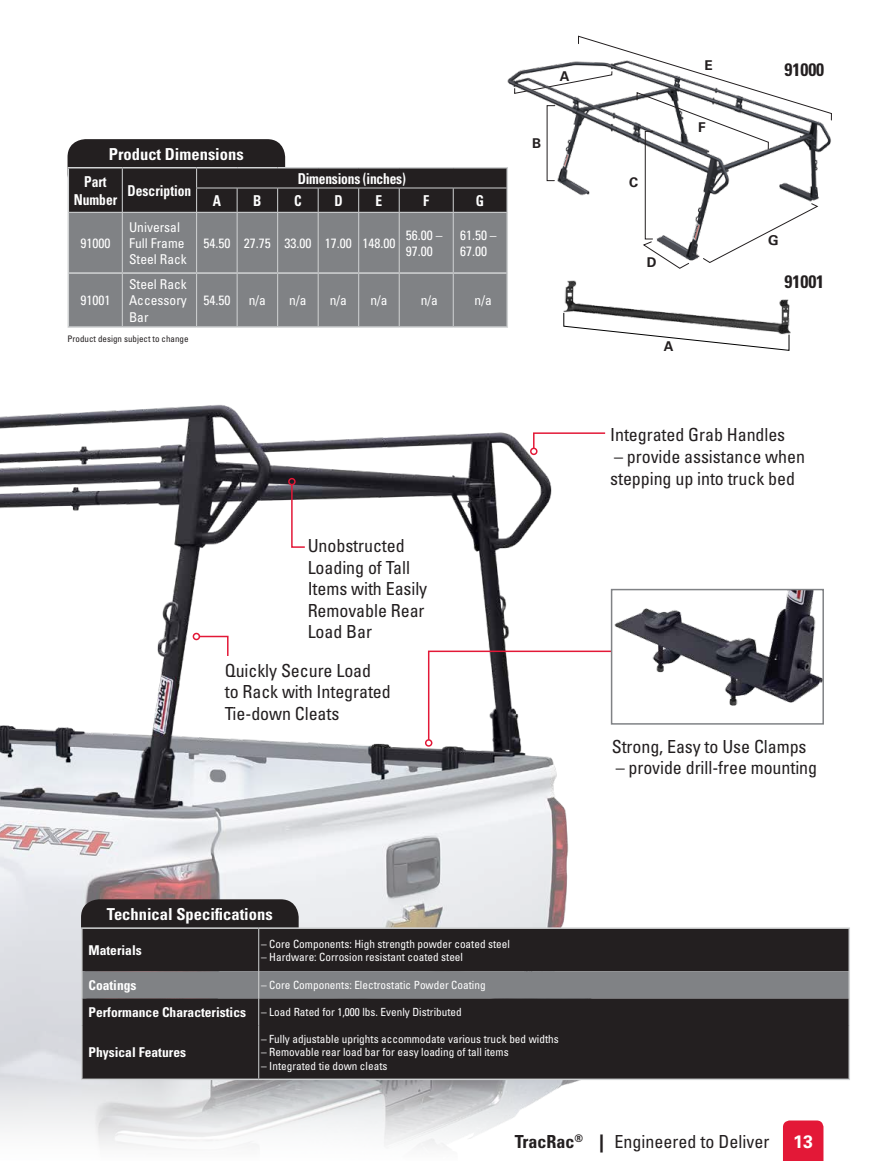
<style>
.page{position:relative;width:878px;height:1161px;background:#fff}
.page>*{position:absolute;margin:0;border:0;box-sizing:border-box;transform-origin:0 0}
.t1{font:condensed 18px/21.6px "Univers";letter-spacing:-.005em;color:#231f20}
.t2{font:700 condensed 18px "Univers";letter-spacing:-.005em;color:#231f20}
.t3{font:700 18px "Univers";color:#fff}
.t4{font:700 condensed 16.5px "Univers";color:#fff}
.t5{font:700 condensed 15px/18px "Univers";color:#fff;text-align:center;scale:.9 1}
.t6{font:condensed 13.5px/16.2px "Univers";color:#fff}
.t7{font:700 condensed 13.5px "Univers";color:#fff}
.t8{font:700 13.5px "Univers";color:#231f20}
.t9{font:condensed 11.25px "Univers";color:#fff}
.t10{font:condensed 9px "Univers";color:#231f20}
.s1{font-weight:700;font-size:13.5px}
.s2{font-weight:700}
.s3{font-weight:700;font-stretch:normal}
</style>
<div class="page">
<div style="left:783px;top:1120px;width:40px;height:41px;background:#e31837"></div>
<img style="left:0;top:293px;width:652px;height:855px">
<div style="left:81px;top:899px;width:218px;height:53px;background:#231f20;border-radius:18px"></div>
<div style="left:82px;top:929px;width:766px;height:150px;background:#231f20"></div>
<hr style="left:81px;top:927px;width:178px;height:2px;background:#d1d3d4">
<hr style="left:81px;top:929px;width:1px;height:42px;background:#d1d3d4">
<hr style="left:259px;top:927px;width:591px;height:2px;background:#d1d3d4">
<hr style="left:848px;top:929px;width:2px;height:42px;background:#d1d3d4">
<hr style="left:848px;top:971px;width:2px;height:27px;background:#d1d3d4">
<hr style="left:848px;top:998px;width:2px;height:27px;background:#d1d3d4">
<hr style="left:81px;top:1025px;width:1px;height:54px;background:#d1d3d4">
<hr style="left:848px;top:1025px;width:2px;height:54px;background:#d1d3d4">
<hr style="left:81px;top:1079px;width:178px;height:1px;background:#d1d3d4">
<hr style="left:259px;top:1079px;width:591px;height:1px;background:#d1d3d4">
<hr style="left:258px;top:929px;width:1px;height:42px;background:#d1d3d4">
<svg style="left:81px;top:971px;width:768px;height:54px;background:#535254"></svg>
<hr style="left:258px;top:1025px;width:1px;height:54px;background:#d1d3d4">
<div style="left:68px;top:139px;width:217px;height:53px;background:#231f20;border-radius:18px"></div>
<hr style="left:68px;top:167px;width:54px;height:2px;background:#d1d3d4">
<hr style="left:122px;top:167px;width:74px;height:2px;background:#d1d3d4">
<hr style="left:196px;top:167px;width:41px;height:2px;background:#d1d3d4">
<hr style="left:237px;top:167px;width:41px;height:2px;background:#d1d3d4">
<hr style="left:278px;top:167px;width:40px;height:2px;background:#d1d3d4">
<hr style="left:318px;top:167px;width:40px;height:2px;background:#d1d3d4">
<hr style="left:358px;top:167px;width:41px;height:2px;background:#d1d3d4">
<hr style="left:399px;top:167px;width:54px;height:2px;background:#d1d3d4">
<hr style="left:453px;top:167px;width:55px;height:2px;background:#d1d3d4">
<hr style="left:68px;top:326px;width:54px;height:2px;background:#d1d3d4">
<hr style="left:122px;top:326px;width:74px;height:2px;background:#d1d3d4">
<hr style="left:196px;top:326px;width:41px;height:2px;background:#d1d3d4">
<hr style="left:237px;top:326px;width:41px;height:2px;background:#d1d3d4">
<hr style="left:278px;top:326px;width:40px;height:2px;background:#d1d3d4">
<hr style="left:318px;top:326px;width:40px;height:2px;background:#d1d3d4">
<hr style="left:358px;top:326px;width:41px;height:2px;background:#d1d3d4">
<hr style="left:399px;top:326px;width:54px;height:2px;background:#d1d3d4">
<hr style="left:453px;top:326px;width:55px;height:2px;background:#d1d3d4">
<svg style="left:68px;top:168px;width:440px;height:159px;background:#6c6c6f"></svg>
<img style="left:487px;top:75px;width:336px;height:197px">
<svg style="left:702px;top:203px;width:116px;height:60px"></svg>
<svg style="left:642px;top:241px;width:47px;height:28px"></svg>
<div style="left:645px;top:131px;width:8px;height:108px;border:1px solid #231f20"></div>
<svg style="left:514px;top:35px;width:318px;height:115px"></svg>
<svg style="left:198px;top:635px;width:31px;height:22px"></svg>
<div style="left:193px;top:633px;width:7px;height:7px;border:2px solid #e31837;border-radius:50%"></div>
<svg style="left:290px;top:483px;width:16px;height:66px"></svg>
<div style="left:288px;top:478px;width:7px;height:7px;border:2px solid #e31837;border-radius:50%"></div>
<svg style="left:532px;top:432px;width:74px;height:18px"></svg>
<div style="left:530px;top:448px;width:7px;height:7px;border:2px solid #e31837;border-radius:50%"></div>
<svg style="left:427px;top:650px;width:186px;height:91px"></svg>
<div style="left:425px;top:739px;width:7px;height:8px;border:2px solid #e31837;border-radius:50%"></div>
<img style="left:614px;top:592px;width:207px;height:130px">
<div style="left:611px;top:589px;width:213px;height:136px;border:2px solid #808285"></div>
<img style="left:551px;top:280px;width:240px;height:78px">
<svg style="left:563px;top:312px;width:226px;height:39px"></svg>
<h2 class="t4" style="left:109px;top:144px;width:136px">Product Dimensions</h2>
<h3 class="t5" style="left:74px;top:173px;width:50px">Part<br>Number</h3>
<h3 class="t5" style="left:128px;top:182px;width:72px">Description</h3>
<h3 class="t5" style="left:298px;top:170px;width:122px">Dimensions (inches)</h3>
<h3 class="t5" style="left:213px;top:192px;width:11px">A</h3>
<h3 class="t5" style="left:253px;top:192px;width:11px">B</h3>
<h3 class="t5" style="left:294px;top:192px;width:10px">C</h3>
<h3 class="t5" style="left:334px;top:192px;width:11px">D</h3>
<h3 class="t5" style="left:375px;top:192px;width:9px">E</h3>
<h3 class="t5" style="left:423px;top:192px;width:8px">F</h3>
<h3 class="t5" style="left:476px;top:192px;width:11px">G</h3>
<p class="t6" style="left:80px;top:235px;width:31px">91000</p>
<p class="t6" style="left:80px;top:292px;width:31px">91001</p>
<p class="t6" style="left:129px;top:219px;width:59px">Universal<br>Full Frame<br>Steel Rack</p>
<p class="t6" style="left:129px;top:276px;width:59px;text-align:justify">Steel Rack Accessory Bar</p>
<p class="t10" style="left:68px;top:333px;width:122px">Product design subject to change</p>
<p class="t6" style="left:203px;top:235px;width:193px">54.50 27.75 33.00 17.00 148.00</p>
<p class="t6" style="left:406px;top:227px;width:38px">56.00 –<br>97.00</p>
<p class="t6" style="left:460px;top:227px;width:38px">61.50 –<br>67.00</p>
<p class="t6" style="left:203px;top:292px;width:28px">54.50</p>
<p class="t6" style="left:249px;top:292px;width:19px">n/a</p>
<p class="t6" style="left:289px;top:292px;width:19px">n/a</p>
<p class="t6" style="left:330px;top:292px;width:19px">n/a</p>
<p class="t6" style="left:370px;top:292px;width:19px">n/a</p>
<p class="t6" style="left:421px;top:292px;width:19px">n/a</p>
<p class="t6" style="left:474px;top:292px;width:19px">n/a</p>
<p class="t8" style="left:560px;top:68px;width:11px">A</p>
<p class="t8" style="left:532px;top:135px;width:11px">B</p>
<h1 class="t1" style="left:308px;top:535px;width:121px">Unobstructed<br>Loading of Tall<br>Items with Easily<br>Removable Rear<br>Load Bar</h1>
<h1 class="t1" style="left:225px;top:659px;width:168px">Quickly Secure Load<br>to Rack with Integrated<br>Tie-down Cleats</h1>
<p class="t8" style="left:629px;top:174px;width:11px">C</p>
<p class="t8" style="left:646px;top:254px;width:11px">D</p>
<p class="t8" style="left:704px;top:58px;width:10px">E</p>
<p class="t8" style="left:698px;top:120px;width:9px">F</p>
<p class="t8" style="left:664px;top:338px;width:11px">A</p>
<h1 class="t2" style="left:784px;top:59px;width:41px">91000</h1>
<p class="t8" style="left:768px;top:232px;width:12px">G</p>
<h1 class="t2" style="left:784px;top:271px;width:41px">91001</h1>
<h1 class="t1" style="left:610px;top:424px;width:176px">Integrated Grab Handles</h1>
<h1 class="t1" style="left:610px;top:446px;width:196px">– provide assistance when stepping up into truck bed</h1>
<h1 class="t1" style="left:611px;top:735px;width:196px">Strong, Easy to Use Clamps</h1>
<h1 class="t1" style="left:615px;top:757px;width:203px">– provide drill-free mounting</h1>
<h2 class="t4" style="left:107px;top:904px;width:167px">Technical Specifications</h2>
<p class="t7" style="left:88px;top:942px;width:55px">Materials</p>
<p class="t9" style="left:261px;top:937px;width:250px">– Core Components: High strength powder coated steel</p>
<p class="t9" style="left:261px;top:950px;width:203px">– Hardware: Corrosion resistant coated steel</p>
<p class="t7" style="left:88px;top:977px;width:50px">Coatings</p>
<p class="t9" style="left:261px;top:978px;width:226px">– Core Components: Electrostatic Powder Coating</p>
<p class="t9" style="left:88px;top:1005px;width:375px"><span class="s1">Performance Characteristics</span> – Load Rated for 1,000 lbs. Evenly Distributed</p>
<p class="t7" style="left:88px;top:1044px;width:99px">Physical Features</p>
<p class="t9" style="left:261px;top:1032px;width:299px">– Fully adjustable uprights accommodate various truck bed widths</p>
<p class="t9" style="left:261px;top:1045px;width:249px">– Removable rear load bar for easy loading of tall items</p>
<p class="t9" style="left:261px;top:1059px;width:128px">– Integrated tie down cleats</p>
<h1 class="t1" style="left:515px;top:1130px;width:256px"><span class="s2">TracRac</span><sup>®</sup> <span class="s3">|</span> Engineered to Deliver</h1>
<h1 class="t3" style="left:793px;top:1131px;width:22px">13</h1>
</div>
